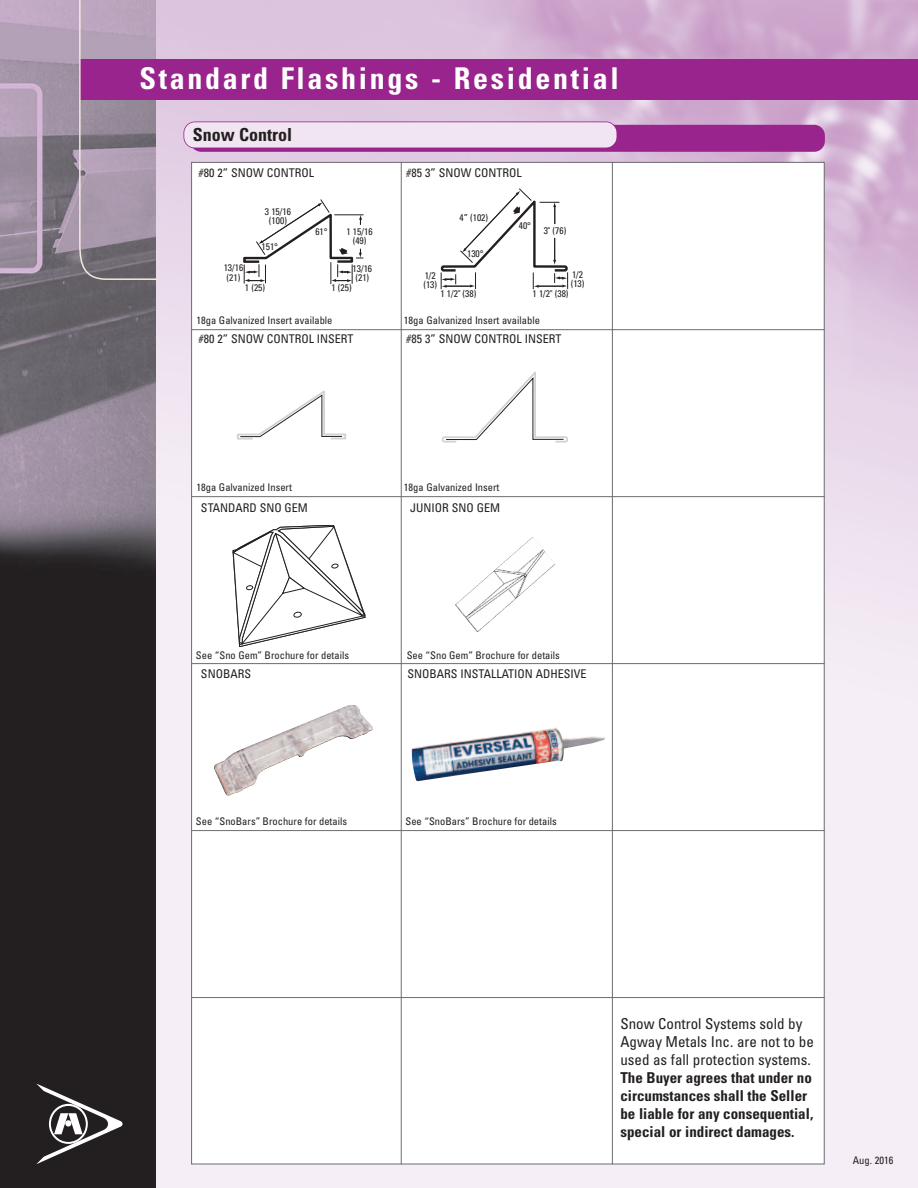
<style>
.page{position:relative;width:918px;height:1188px;background:#fff}
.page>*{position:absolute;margin:0;border:0;box-sizing:border-box;transform-origin:0 0}
.t1{font:700 condensed 30px "Univers";letter-spacing:.09em;color:#fff}
.t2{font:700 condensed 18px "Univers";color:#231f20}
.t3{font:700 condensed 15px/18px "Univers";color:#231f20}
.t4{font:condensed 15px/18px "Univers";color:#231f20}
.t5{font:condensed 12px "Univers";color:#231f20}
.t6{font:condensed 10.5px "Univers";color:#231f20}
.t7{font:condensed 9.6px/9.6px "Univers";color:#231f20;text-align:center}
</style>
<div class="page">
<img style="left:156px;top:0;width:762px;height:1188px">
<img style="left:0;top:0;width:156px;height:1188px">
<div style="left:79px;top:59px;width:839px;height:40px;background:#99248e"></div>
<svg style="left:78px;top:0;width:81px;height:281px;background:#a084a1"></svg>
<svg style="left:36px;top:1084px;width:87px;height:80px;background:#4b4849"></svg>
<div style="left:65px;top:1120px;width:6px;height:7px;background:#fff;border-radius:50%"></div>
<div style="left:192px;top:163px;width:632px;height:1001px;background:#fff"></div>
<hr style="left:191px;top:329px;width:634px;height:1px;background:#6c6d70">
<hr style="left:191px;top:496px;width:634px;height:1px;background:#6c6d70">
<hr style="left:191px;top:663px;width:634px;height:1px;background:#6c6d70">
<hr style="left:191px;top:830px;width:634px;height:1px;background:#6c6d70">
<hr style="left:191px;top:997px;width:634px;height:1px;background:#6c6d70">
<hr style="left:401px;top:162px;width:1px;height:1002px;background:#6c6d70">
<hr style="left:612px;top:162px;width:1px;height:1002px;background:#6c6d70">
<div style="left:190px;top:125px;width:635px;height:27px;background:#99248e;border-radius:11px"></div>
<div style="left:184px;top:122px;width:433px;height:26px;background:#f0e5f1;border-radius:11px"></div>
<div style="left:183px;top:122px;width:434px;height:26px;border:2px solid #99248e;border-radius:12px"></div>
<hr style="left:334px;top:215px;width:30px;height:1px;background:#231f20">
<svg style="left:243px;top:199px;width:120px;height:85px"></svg>
<svg style="left:440px;top:189px;width:129px;height:100px"></svg>
<svg style="left:237px;top:391px;width:109px;height:49px"></svg>
<svg style="left:442px;top:372px;width:126px;height:71px"></svg>
<img style="left:475px;top:542px;width:80px;height:90px">
<svg style="left:233px;top:525px;width:132px;height:122px"></svg>
<img style="left:214px;top:705px;width:159px;height:91px">
<img style="left:412px;top:727px;width:193px;height:54px">
<h1 class="t1" style="left:139px;top:68px;width:481px">Standard Flashings - Residential</h1>
<h2 class="t2" style="left:193px;top:128px;width:101px">Snow Control</h2>
<p class="t5" style="left:199px;top:168px;width:117px">#80 2” SNOW CONTROL</p>
<p class="t5" style="left:406px;top:168px;width:117px">#85 3” SNOW CONTROL</p>
<p class="t7" style="left:265px;top:207px;width:28px">3 15/16 (100)</p>
<p class="t7" style="left:262px;top:243px;width:18px">151°</p>
<p class="t7" style="left:315px;top:227px;width:14px">61°</p>
<p class="t7" style="left:347px;top:227px;width:28px">1 15/16 (49)</p>
<p class="t7" style="left:459px;top:214px;width:30px">4” (102)</p>
<p class="t7" style="left:467px;top:250px;width:18px">130°</p>
<p class="t7" style="left:519px;top:222px;width:14px">40°</p>
<p class="t7" style="left:544px;top:227px;width:24px">3" (76)</p>
<p class="t7" style="left:224px;top:264px;width:21px">13/16 (21)</p>
<p class="t7" style="left:353px;top:264px;width:21px">13/16 (21)</p>
<p class="t7" style="left:245px;top:284px;width:22px">1 (25)</p>
<p class="t7" style="left:331px;top:284px;width:22px">1 (25)</p>
<p class="t7" style="left:571px;top:270px;width:15px;text-align:left">1/2 (13)</p>
<p class="t7" style="left:423px;top:271px;width:15px;text-align:left">1/2 (13)</p>
<p class="t7" style="left:441px;top:289px;width:37px">1 1/2" (38)</p>
<p class="t7" style="left:533px;top:289px;width:37px">1 1/2" (38)</p>
<p class="t6" style="left:197px;top:317px;width:137px">18ga Galvanized Insert available</p>
<p class="t6" style="left:404px;top:317px;width:137px">18ga Galvanized Insert available</p>
<p class="t5" style="left:199px;top:334px;width:157px">#80 2” SNOW CONTROL INSERT</p>
<p class="t5" style="left:406px;top:334px;width:157px">#85 3” SNOW CONTROL INSERT</p>
<p class="t6" style="left:197px;top:483px;width:97px">18ga Galvanized Insert</p>
<p class="t6" style="left:404px;top:483px;width:97px">18ga Galvanized Insert</p>
<p class="t5" style="left:201px;top:503px;width:108px">STANDARD SNO GEM</p>
<p class="t5" style="left:410px;top:503px;width:91px">JUNIOR SNO GEM</p>
<p class="t6" style="left:196px;top:651px;width:155px">See “Sno Gem” Brochure for details</p>
<p class="t6" style="left:407px;top:651px;width:155px">See “Sno Gem” Brochure for details</p>
<p class="t5" style="left:201px;top:670px;width:52px">SNOBARS</p>
<p class="t5" style="left:408px;top:670px;width:180px">SNOBARS INSTALLATION ADHESIVE</p>
<p class="t6" style="left:196px;top:818px;width:153px">See “SnoBars” Brochure for details</p>
<p class="t6" style="left:406px;top:818px;width:153px">See “SnoBars” Brochure for details</p>
<h3 class="t4" style="left:620px;top:1016px;width:195px">Snow Control Systems sold by<br>Agway Metals Inc. are not to be used as fall protection systems.</h3>
<h3 class="t3" style="left:620px;top:1070px;width:194px">The Buyer agrees that under no circumstances shall the Seller be liable for any consequential, special or indirect damages.</h3>
<p class="t6" style="left:853px;top:1157px;width:42px">Aug. 2016</p>
</div>
